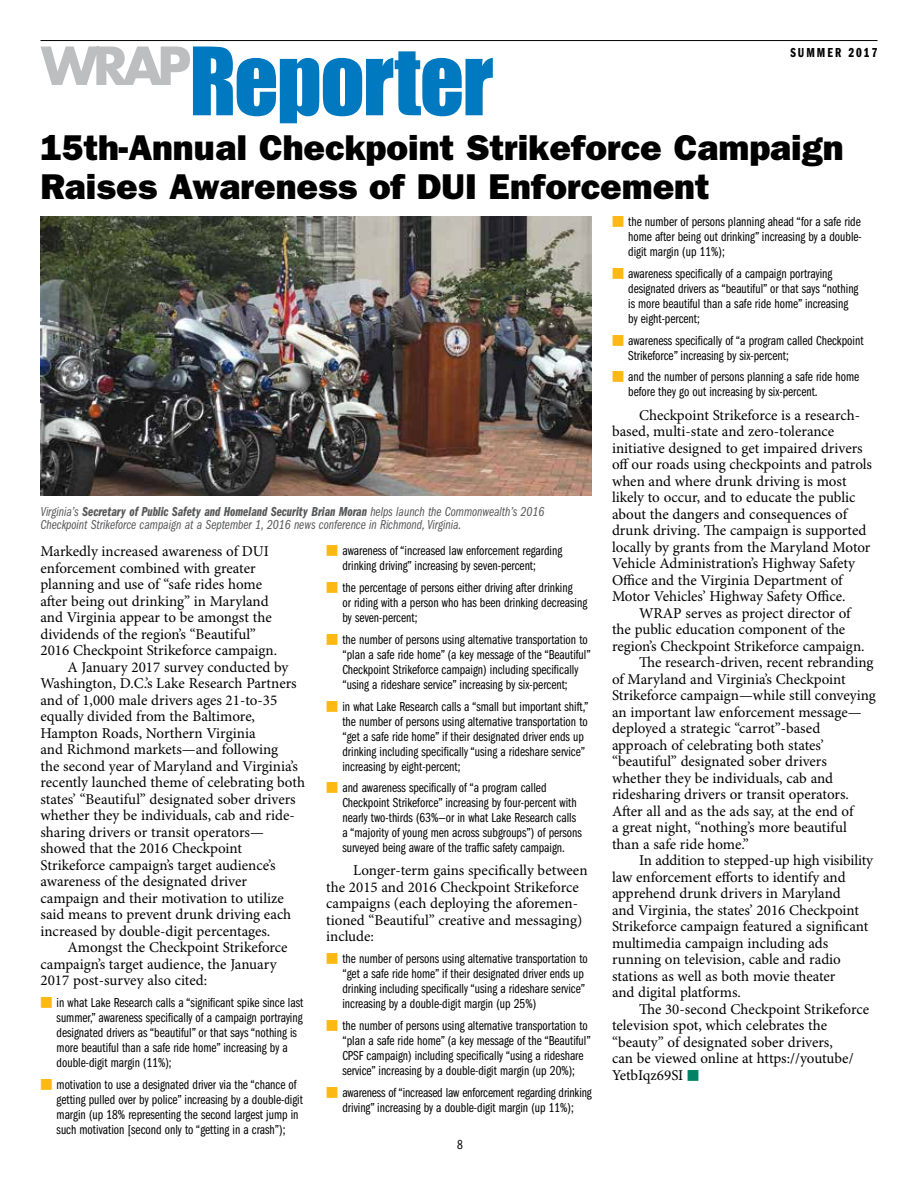
<style>
.page{position:relative;width:918px;height:1188px;background:#fff}
.page>*{position:absolute;margin:0;border:0;box-sizing:border-box;transform-origin:0 0}
.t1{font:36px/39px "ITC Franklin Gothic Std Hvy";color:#000}
.t2{font:15px/16.5px "Minion Pro";color:#000}
.t3{font:13.5px/15px "ITC Franklin Gothic Std Bk Cp";color:#000}
.t4{font:13.5px "ITC Franklin Gothic Std Dm Cp It";color:#58595b}
.t5{font:13.5px "ITC Franklin Gothic Std Bk Cp It";color:#58595b}
.t6{font:13.5px "ITC Franklin Gothic Std Dm Cp";letter-spacing:.15em;color:#000}
.s1{font-family:"ITC Franklin Gothic Std Bk Cp It"}
.s2{font-family:"Universal Std Newswith Comm Pi";color:#fdb913}
.s3{font-family:"Universal Std Newswith Comm Pi";font-size:13.5px;color:#008265}
</style>
<div class="page">
<svg style="left:40px;top:47px;width:453px;height:76px"></svg>
<hr style="left:40px;top:40px;width:838px;height:1px;background:#000">
<img style="left:40px;top:216px;width:552px;height:280px">
<p class="t6" style="left:790px;top:45px;width:89px">SUMMER 2017</p>
<h1 class="t1" style="left:40px;top:128px;width:805px">15th-Annual Checkpoint Strikeforce Campaign<br>Raises Awareness of DUI Enforcement</h1>
<p class="t4" style="left:40px;top:504px;width:506px"><span class="s1">Virginia’s</span> Secretary of Public Safety and Homeland Security Brian Moran <span class="s1">helps launch the Commonwealth’s 2016</span></p>
<p class="t5" style="left:40px;top:518px;width:423px">Checkpoint Strikeforce campaign at a September 1, 2016 news conference in Richmond, Virginia.</p>
<p class="t2" style="left:40px;top:544px;width:230px">Markedly increased awareness of DUI</p>
<p class="t2" style="left:40px;top:560px;width:217px">enforcement combined with greater</p>
<p class="t2" style="left:40px;top:577px;width:223px">planning and use of “safe rides home</p>
<p class="t2" style="left:40px;top:593px;width:230px">after being out drinking” in Maryland</p>
<p class="t2" style="left:40px;top:610px;width:233px">and Virginia appear to be amongst the</p>
<p class="t2" style="left:40px;top:626px;width:217px">dividends of the region’s “Beautiful”</p>
<p class="t2" style="left:40px;top:643px;width:238px">2016 Checkpoint Strikeforce campaign.</p>
<p class="t2" style="left:68px;top:659px;width:222px">A January 2017 survey conducted by</p>
<p class="t2" style="left:40px;top:676px;width:258px">Washington, D.C.’s Lake Research Partners</p>
<p class="t2" style="left:40px;top:692px;width:238px">and of 1,000 male drivers ages 21-to-35</p>
<p class="t2" style="left:40px;top:709px;width:216px">equally divided from the Baltimore,</p>
<p class="t2" style="left:40px;top:725px;width:217px">Hampton Roads, Northern Virginia</p>
<p class="t2" style="left:40px;top:742px;width:239px">and Richmond markets—and following</p>
<p class="t2" style="left:40px;top:758px;width:259px">the second year of Maryland and Virginia’s</p>
<p class="t2" style="left:40px;top:775px;width:266px">recently launched theme of celebrating both</p>
<p class="t2" style="left:40px;top:791px;width:257px">states’ “Beautiful” designated sober drivers</p>
<p class="t2" style="left:40px;top:808px;width:256px">whether they be individuals, cab and ride-</p>
<p class="t2" style="left:40px;top:824px;width:225px">sharing drivers or transit operators—</p>
<p class="t2" style="left:40px;top:841px;width:203px">showed that the 2016 Checkpoint</p>
<p class="t2" style="left:40px;top:857px;width:237px">Strikeforce campaign’s target audience’s</p>
<p class="t2" style="left:40px;top:874px;width:208px">awareness of the designated driver</p>
<p class="t2" style="left:40px;top:890px;width:245px">campaign and their motivation to utilize</p>
<p class="t2" style="left:40px;top:907px;width:252px">said means to prevent drunk driving each</p>
<p class="t2" style="left:40px;top:923px;width:231px">increased by double-digit percentages.</p>
<p class="t2" style="left:68px;top:940px;width:222px">Amongst the Checkpoint Strikeforce</p>
<p class="t2" style="left:40px;top:956px;width:238px">campaign’s target audience, the January</p>
<p class="t2" style="left:40px;top:973px;width:168px">2017 post-survey also cited:</p>
<p class="t3" style="left:57px;top:995px;width:248px;text-indent:-16px"><span class="s2">■</span> in what Lake Research calls a “significant spike since last summer,” awareness specifically of a campaign portraying designated drivers as “beautiful” or that says “nothing is more beautiful than a safe ride home” increasing by a double-digit margin (11%);</p>
<p class="t3" style="left:57px;top:1077px;width:248px;text-indent:-16px"><span class="s2">■</span> motivation to use a designated driver via the “chance of getting pulled over by police” increasing by a double-digit margin (up 18% representing the second largest jump in such motivation [second only to “getting in a crash”);</p>
<p class="t3" style="left:342px;top:544px;width:221px;text-indent:-16px"><span class="s2">■</span> awareness of “increased law enforcement regarding drinking driving” increasing by seven-percent;</p>
<p class="t3" style="left:342px;top:580px;width:246px;text-indent:-16px"><span class="s2">■</span> the percentage of persons either driving after drinking<br>or riding with a person who has been drinking decreasing by seven-percent;</p>
<p class="t3" style="left:342px;top:632px;width:250px;text-indent:-16px"><span class="s2">■</span> the number of persons using alternative transportation to “plan a safe ride home” (a key message of the “Beautiful” Checkpoint Strikeforce campaign) including specifically “using a rideshare service” increasing by six-percent;</p>
<p class="t3" style="left:342px;top:699px;width:248px;text-indent:-16px"><span class="s2">■</span> in what Lake Research calls a “small but important shift,” the number of persons using alternative transportation to “get a safe ride home” if their designated driver ends up drinking including specifically “using a rideshare service” increasing by eight-percent;</p>
<p class="t3" style="left:342px;top:781px;width:241px;text-indent:-16px"><span class="s2">■</span> and awareness specifically of “a program called Checkpoint Strikeforce” increasing by four-percent with nearly two-thirds (63%—or in what Lake Research calls a “majority of young men across subgroups”) of persons surveyed being aware of the traffic safety campaign.</p>
<p class="t2" style="left:326px;top:863px;width:263px;text-indent:27px">Longer-term gains specifically between the 2015 and 2016 Checkpoint Strikeforce campaigns (each deploying the aforemen&shy;tioned “Beautiful” creative and messaging) include:</p>
<p class="t3" style="left:342px;top:951px;width:247px;text-indent:-16px"><span class="s2">■</span> the number of persons using alternative transportation to “get a safe ride home” if their designated driver ends up drinking including specifically “using a rideshare service” increasing by a double-digit margin (up 25%)</p>
<p class="t3" style="left:342px;top:1018px;width:250px;text-indent:-16px"><span class="s2">■</span> the number of persons using alternative transportation to “plan a safe ride home” (a key message of the “Beautiful” CPSF campaign) including specifically “using a rideshare service” increasing by a double-digit margin (up 20%);</p>
<p class="t3" style="left:326px;top:1085px;width:267px;text-align:center"><span class="s2">■</span> awareness of “increased law enforcement regarding drinking driving” increasing by a double-digit margin (up 11%);</p>
<p class="t3" style="left:457px;top:1137px;width:7px">8</p>
<p class="t3" style="left:628px;top:214px;width:235px;text-align:justify;text-indent:-16px"><span class="s2">■</span> the number of persons planning ahead “for a safe ride home after being out drinking” increasing by a double&shy;digit margin (up 11%);</p>
<p class="t3" style="left:628px;top:266px;width:232px;text-indent:-16px"><span class="s2">■</span> awareness specifically of a campaign portraying designated drivers as “beautiful” or that says “nothing is more beautiful than a safe ride home” increasing by eight-percent;</p>
<p class="t3" style="left:628px;top:333px;width:237px;text-indent:-16px"><span class="s2">■</span> awareness specifically of “a program called Checkpoint<br>Strikeforce” increasing by six-percent;</p>
<p class="t3" style="left:628px;top:370px;width:233px;text-indent:-16px"><span class="s2">■</span> and the number of persons planning a safe ride home before they go out increasing by six-percent.</p>
<p class="t2" style="left:612px;top:407px;width:262px;text-indent:27px">Checkpoint Strikeforce is a research&shy;based, multi-state and zero-tolerance initiative designed to get impaired drivers off our roads using checkpoints and patrols when and where drunk driving is most likely to occur, and to educate the public about the dangers and consequences of drunk driving. The campaign is supported locally by grants from the Maryland Motor Vehicle Administration’s Highway Safety Office and the Virginia Department of Motor Vehicles’ Highway Safety Office.</p>
<p class="t2" style="left:639px;top:605px;width:213px">WRAP serves as project director of</p>
<p class="t2" style="left:612px;top:622px;width:235px">the public education component of the</p>
<p class="t2" style="left:612px;top:638px;width:254px">region’s Checkpoint Strikeforce campaign.</p>
<p class="t2" style="left:639px;top:655px;width:236px">The research-driven, recent rebranding</p>
<p class="t2" style="left:612px;top:671px;width:235px">of Maryland and Virginia’s Checkpoint</p>
<p class="t2" style="left:612px;top:688px;width:265px">Strikeforce campaign—while still conveying</p>
<p class="t2" style="left:612px;top:704px;width:251px">an important law enforcement message—</p>
<p class="t2" style="left:612px;top:721px;width:210px">deployed a strategic “carrot”-based</p>
<p class="t2" style="left:612px;top:737px;width:213px">approach of celebrating both states’</p>
<p class="t2" style="left:612px;top:754px;width:216px">“beautiful” designated sober drivers</p>
<p class="t2" style="left:612px;top:770px;width:223px">whether they be individuals, cab and</p>
<p class="t2" style="left:612px;top:787px;width:238px">ridesharing drivers or transit operators.</p>
<p class="t2" style="left:612px;top:803px;width:243px">After all and as the ads say, at the end of</p>
<p class="t2" style="left:612px;top:820px;width:237px">a great night, “nothing’s more beautiful</p>
<p class="t2" style="left:612px;top:836px;width:138px">than a safe ride home.”</p>
<p class="t2" style="left:639px;top:853px;width:236px">In addition to stepped-up high visibility</p>
<p class="t2" style="left:612px;top:869px;width:235px">law enforcement efforts to identify and</p>
<p class="t2" style="left:612px;top:886px;width:230px">apprehend drunk drivers in Maryland</p>
<p class="t2" style="left:612px;top:902px;width:249px">and Virginia, the states’ 2016 Checkpoint</p>
<p class="t2" style="left:612px;top:919px;width:258px">Strikeforce campaign featured a significant</p>
<p class="t2" style="left:612px;top:935px;width:218px">multimedia campaign including ads</p>
<p class="t2" style="left:612px;top:952px;width:230px">running on television, cable and radio</p>
<p class="t2" style="left:612px;top:968px;width:225px">stations as well as both movie theater</p>
<p class="t2" style="left:612px;top:985px;width:131px">and digital platforms.</p>
<p class="t2" style="left:639px;top:1001px;width:232px">The 30-second Checkpoint Strikeforce</p>
<p class="t2" style="left:612px;top:1018px;width:217px">television spot, which celebrates the</p>
<p class="t2" style="left:612px;top:1034px;width:222px">“beauty” of designated sober drivers,</p>
<p class="t2" style="left:612px;top:1051px;width:243px">can be viewed online at https://youtube/</p>
<p class="t2" style="left:612px;top:1067px;width:89px">YetbIqz69SI <span class="s3">■</span></p>
</div>
